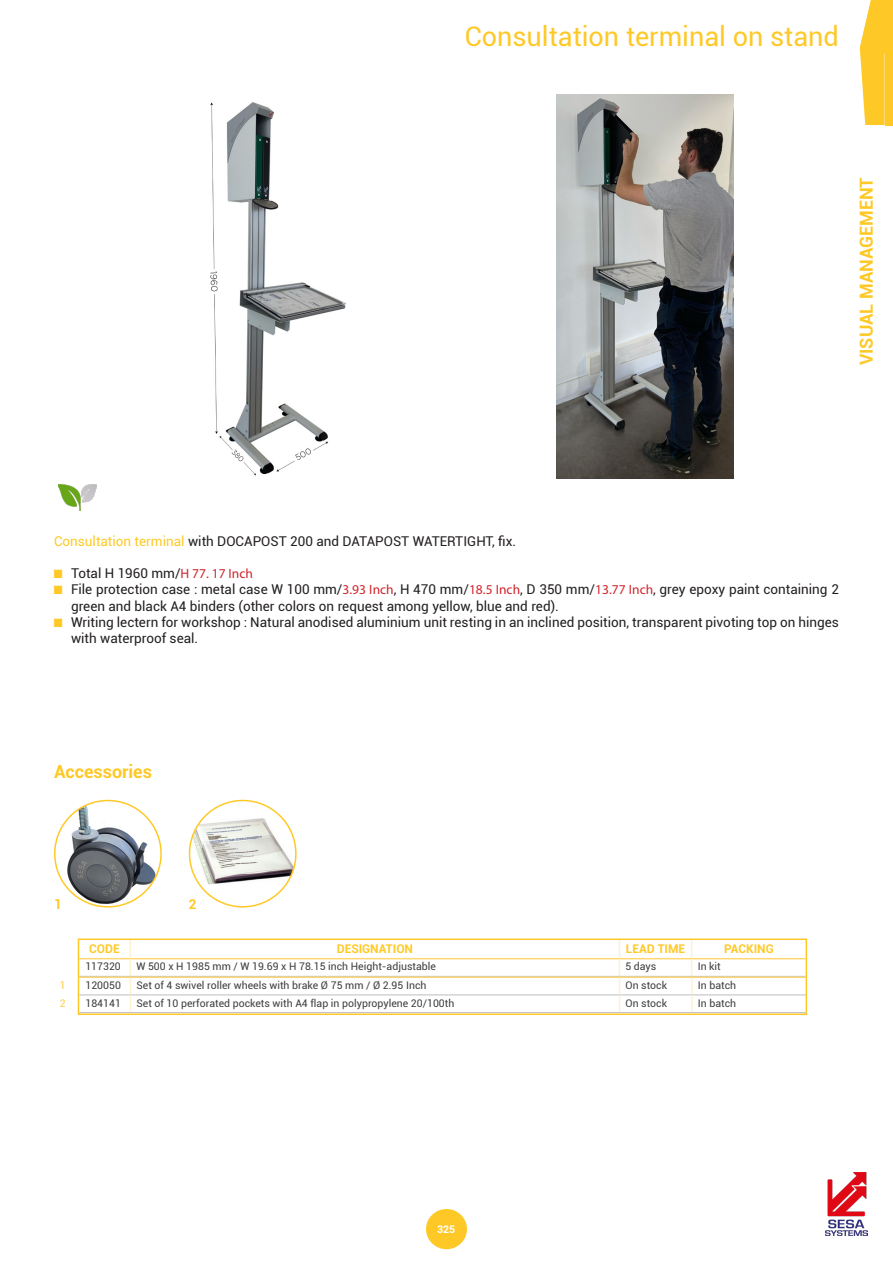
<style>
.page{position:relative;width:893px;height:1263px;background:#fff}
.page>*{position:absolute;margin:0;border:0;box-sizing:border-box;transform-origin:0 0}
.t1{font:27px "Roboto";color:#fec927}
.t2{font:700 18px "Roboto";color:#fec927}
.t3{font:13.5px/16.2px "Roboto";color:#231f20}
.t4{font:700 13.5px "Roboto";color:#fec927}
.t5{font:700 12px "Roboto";color:#fec927}
.t6{font:10.5px "Roboto";color:#3e3e3f}
.t7{font:700 10.5px "Roboto";color:#fff}
.t8{font:10.5px "Roboto";color:#fece42}
.s1{color:#fec927}
.s2{font-family:"Courier New";color:#fec927}
.s3{font-family:"Myriad Pro";color:#d1232a}
</style>
<div class="page">
<div style="left:426px;top:1209px;width:41px;height:40px;background:#fec927;border-radius:50%"></div>
<img style="left:826px;top:1172px;width:42px;height:63px">
<svg style="left:860px;top:0;width:33px;height:125px;background:#fecf3f"></svg>
<img style="left:210px;top:102px;width:136px;height:374px">
<img style="left:556px;top:94px;width:177px;height:384px">
<img style="left:58px;top:485px;width:39px;height:25px">
<img style="left:59px;top:800px;width:97px;height:107px">
<div style="left:54px;top:800px;width:108px;height:107px;border:2px solid #fec927;border-radius:50%"></div>
<img style="left:190px;top:811px;width:106px;height:85px">
<div style="left:189px;top:800px;width:108px;height:107px;border:2px solid #fec927;border-radius:50%"></div>
<svg style="left:77px;top:938px;width:731px;height:77px"></svg>
<h1 class="t1" style="left:465px;top:17px;width:376px">Consultation terminal on stand</h1>
<h2 class="t2" style="left:854px;top:365px;width:189px;rotate:-90deg">VISUAL MANAGEMENT</h2>
<p class="t3" style="left:54px;top:532px;width:464px"><span class="s1">Consultation terminal</span> with DOCAPOST 200 and DATAPOST WATERTIGHT, fix.</p>
<p class="t3" style="left:54px;top:565px;width:200px"><span class="s2">■</span> Total H 1960 mm/<span class="s3">H 77. 17 Inch</span></p>
<p class="t3" style="left:71px;top:581px;width:769px;text-indent:-17px"><span class="s2">■</span> File protection case : metal case W 100 mm/<span class="s3">3.93 Inch</span>, H 470 mm/<span class="s3">18.5 Inch</span>, D 350 mm/<span class="s3">13.77 Inch</span>, grey epoxy paint containing 2 green and black A4 binders (other colors on request among yellow, blue and red).</p>
<p class="t3" style="left:71px;top:613px;width:769px;text-indent:-17px"><span class="s2">■</span> Writing lectern for workshop : Natural anodised aluminium unit resting in an inclined position, transparent pivoting top on hinges with waterproof seal.</p>
<h2 class="t2" style="left:54px;top:759px;width:100px">Accessories</h2>
<p class="t4" style="left:54px;top:894px;width:9px">1</p>
<p class="t4" style="left:189px;top:894px;width:9px">2</p>
<p class="t5" style="left:89px;top:940px;width:32px">CODE</p>
<p class="t5" style="left:337px;top:940px;width:78px">DESIGNATION</p>
<p class="t5" style="left:626px;top:940px;width:61px">LEAD TIME</p>
<p class="t5" style="left:724px;top:940px;width:51px">PACKING</p>
<p class="t6" style="left:85px;top:959px;width:37px">117320</p>
<p class="t6" style="left:136px;top:959px;width:301px">W 500 x H 1985 mm / W 19.69 x H 78.15 inch Height-adjustable</p>
<p class="t6" style="left:625px;top:959px;width:32px">5 days</p>
<p class="t6" style="left:698px;top:959px;width:25px">In kit</p>
<p class="t8" style="left:60px;top:978px;width:7px">1</p>
<p class="t6" style="left:85px;top:978px;width:37px">120050</p>
<p class="t6" style="left:137px;top:978px;width:291px">Set of 4 swivel roller wheels with brake Ø 75 mm / Ø 2.95 Inch</p>
<p class="t6" style="left:625px;top:978px;width:43px">On stock</p>
<p class="t6" style="left:698px;top:978px;width:40px">In batch</p>
<p class="t8" style="left:60px;top:995px;width:7px">2</p>
<p class="t6" style="left:85px;top:995px;width:37px">184141</p>
<p class="t6" style="left:137px;top:995px;width:319px">Set of 10 perforated pockets with A4 flap in polypropylene 20/100th</p>
<p class="t6" style="left:625px;top:995px;width:43px">On stock</p>
<p class="t6" style="left:698px;top:995px;width:40px">In batch</p>
<p class="t7" style="left:437px;top:1222px;width:20px">325</p>
</div>
